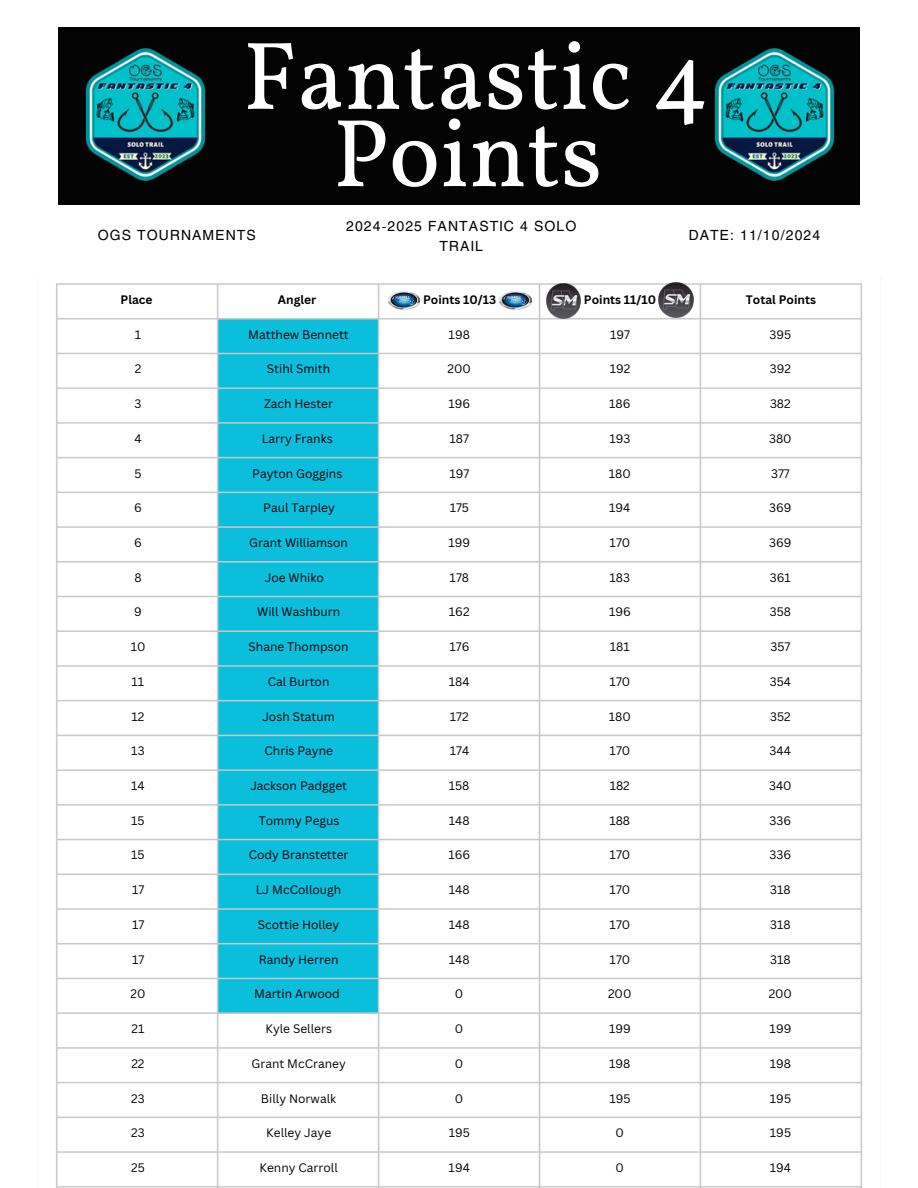
<style>
.page{position:relative;width:918px;height:1188px;background:#fff}
.page>*{position:absolute;margin:0;border:0;box-sizing:border-box;transform-origin:0 0}
.t1{font:96.6px "Vollkorn";color:#fff}
.t2{font:13.8px/20.5px "Helios";letter-spacing:.08em;color:#000;text-align:center}
.t3{font:12px "Canva Sans";color:#000}
.t4{font:700 12px "Canva Sans";color:#000}
</style>
<div class="page">
<div style="left:59px;top:28px;width:800px;height:240px;background:#030303"></div>
<div style="left:59px;top:206px;width:800px;height:62px;background:#fff"></div>
<img style="left:85px;top:48px;width:121px;height:133px">
<img style="left:714px;top:48px;width:121px;height:133px">
<img style="left:56px;top:282px;width:806px;height:906px">
<img style="left:499px;top:284px;width:33px;height:34px">
<img style="left:387px;top:284px;width:34px;height:34px">
<img style="left:659px;top:283px;width:35px;height:35px">
<img style="left:546px;top:284px;width:35px;height:35px">
<h1 class="t1" style="left:243px;top:17px;width:468px">Fantastic 4</h1>
<h2 class="t1" style="left:333px;top:94px;width:271px">Points</h2>
<h2 class="t2" style="left:346px;top:215px;width:232px">2024-2025 FANTASTIC 4 SOLO<br>TRAIL</h2>
<p class="t2" style="left:98px;top:225px;width:160px">OGS TOURNAMENTS</p>
<h2 class="t2" style="left:689px;top:225px;width:133px">DATE: 11/10/2024</h2>
<h3 class="t4" style="left:121px;top:292px;width:33px">Place</h3>
<p class="t3" style="left:135px;top:326px;width:8px">1</p>
<p class="t3" style="left:135px;top:361px;width:8px">2</p>
<p class="t3" style="left:134px;top:395px;width:8px">3</p>
<p class="t3" style="left:134px;top:430px;width:9px">4</p>
<p class="t3" style="left:134px;top:465px;width:9px">5</p>
<p class="t3" style="left:134px;top:499px;width:9px">6</p>
<p class="t3" style="left:134px;top:534px;width:9px">6</p>
<p class="t3" style="left:134px;top:569px;width:9px">8</p>
<p class="t3" style="left:134px;top:604px;width:9px">9</p>
<p class="t3" style="left:131px;top:638px;width:16px">10</p>
<p class="t3" style="left:132px;top:673px;width:14px">11</p>
<p class="t3" style="left:131px;top:708px;width:14px">12</p>
<p class="t3" style="left:131px;top:743px;width:15px">13</p>
<p class="t3" style="left:131px;top:777px;width:15px">14</p>
<p class="t3" style="left:131px;top:812px;width:15px">15</p>
<p class="t3" style="left:131px;top:847px;width:15px">15</p>
<p class="t3" style="left:132px;top:881px;width:14px">17</p>
<p class="t3" style="left:132px;top:916px;width:14px">17</p>
<p class="t3" style="left:132px;top:951px;width:14px">17</p>
<p class="t3" style="left:130px;top:986px;width:16px">20</p>
<p class="t3" style="left:131px;top:1020px;width:14px">21</p>
<p class="t3" style="left:131px;top:1055px;width:15px">22</p>
<p class="t3" style="left:131px;top:1090px;width:15px">23</p>
<p class="t3" style="left:131px;top:1124px;width:15px">23</p>
<p class="t3" style="left:131px;top:1159px;width:15px">25</p>
<h3 class="t4" style="left:278px;top:292px;width:40px">Angler</h3>
<p class="t3" style="left:248px;top:326px;width:102px">Matthew Bennett</p>
<p class="t3" style="left:267px;top:361px;width:65px">Stihl Smith</p>
<p class="t3" style="left:264px;top:395px;width:71px">Zach Hester</p>
<p class="t3" style="left:262px;top:430px;width:72px">Larry Franks</p>
<p class="t3" style="left:252px;top:465px;width:91px">Payton Goggins</p>
<p class="t3" style="left:263px;top:499px;width:73px">Paul Tarpley</p>
<p class="t3" style="left:249px;top:534px;width:100px">Grant Williamson</p>
<p class="t3" style="left:265px;top:569px;width:60px">Joe Whiko</p>
<p class="t3" style="left:257px;top:604px;width:84px">Will Washburn</p>
<p class="t3" style="left:249px;top:638px;width:101px">Shane Thompson</p>
<p class="t3" style="left:268px;top:673px;width:63px">Cal Burton</p>
<p class="t3" style="left:262px;top:708px;width:74px">Josh Statum</p>
<p class="t3" style="left:265px;top:743px;width:70px">Chris Payne</p>
<p class="t3" style="left:250px;top:777px;width:98px">Jackson Padgget</p>
<p class="t3" style="left:259px;top:812px;width:82px">Tommy Pegus</p>
<p class="t3" style="left:249px;top:847px;width:101px">Cody Branstetter</p>
<p class="t3" style="left:256px;top:881px;width:87px">LJ McCollough</p>
<p class="t3" style="left:258px;top:916px;width:83px">Scottie Holley</p>
<p class="t3" style="left:259px;top:951px;width:81px">Randy Herren</p>
<p class="t3" style="left:254px;top:986px;width:87px">Martin Arwood</p>
<p class="t3" style="left:265px;top:1020px;width:68px">Kyle Sellers</p>
<p class="t3" style="left:252px;top:1055px;width:96px">Grant McCraney</p>
<p class="t3" style="left:261px;top:1090px;width:77px">Billy Norwalk</p>
<p class="t3" style="left:266px;top:1124px;width:66px">Kelley Jaye</p>
<p class="t3" style="left:260px;top:1159px;width:80px">Kenny Carroll</p>
<h3 class="t4" style="left:423px;top:292px;width:75px">Points 10/13</h3>
<p class="t3" style="left:449px;top:326px;width:23px">198</p>
<p class="t3" style="left:447px;top:361px;width:25px">200</p>
<p class="t3" style="left:448px;top:395px;width:23px">196</p>
<p class="t3" style="left:450px;top:430px;width:21px">187</p>
<p class="t3" style="left:449px;top:465px;width:21px">197</p>
<p class="t3" style="left:450px;top:499px;width:21px">175</p>
<p class="t3" style="left:448px;top:534px;width:23px">199</p>
<p class="t3" style="left:450px;top:569px;width:21px">178</p>
<p class="t3" style="left:449px;top:604px;width:22px">162</p>
<p class="t3" style="left:449px;top:638px;width:21px">176</p>
<p class="t3" style="left:449px;top:673px;width:22px">184</p>
<p class="t3" style="left:450px;top:708px;width:20px">172</p>
<p class="t3" style="left:450px;top:743px;width:21px">174</p>
<p class="t3" style="left:449px;top:777px;width:22px">158</p>
<p class="t3" style="left:449px;top:812px;width:22px">148</p>
<p class="t3" style="left:448px;top:847px;width:23px">166</p>
<p class="t3" style="left:449px;top:881px;width:22px">148</p>
<p class="t3" style="left:449px;top:916px;width:22px">148</p>
<p class="t3" style="left:449px;top:951px;width:22px">148</p>
<p class="t3" style="left:455px;top:986px;width:10px">0</p>
<p class="t3" style="left:455px;top:1020px;width:10px">0</p>
<p class="t3" style="left:455px;top:1055px;width:10px">0</p>
<p class="t3" style="left:455px;top:1090px;width:10px">0</p>
<p class="t3" style="left:449px;top:1124px;width:23px">195</p>
<p class="t3" style="left:449px;top:1159px;width:23px">194</p>
<p class="t4" style="left:584px;top:292px;width:74px">Points 11/10</p>
<p class="t3" style="left:610px;top:326px;width:21px">197</p>
<p class="t3" style="left:610px;top:361px;width:22px">192</p>
<p class="t3" style="left:609px;top:395px;width:23px">186</p>
<h3 class="t3" style="left:610px;top:430px;width:23px">193</h3>
<p class="t3" style="left:609px;top:465px;width:24px">180</p>
<p class="t3" style="left:609px;top:499px;width:23px">194</p>
<p class="t3" style="left:610px;top:534px;width:22px">170</p>
<p class="t3" style="left:610px;top:569px;width:22px">183</p>
<p class="t3" style="left:609px;top:604px;width:23px">196</p>
<p class="t3" style="left:610px;top:638px;width:21px">181</p>
<p class="t3" style="left:610px;top:673px;width:22px">170</p>
<p class="t3" style="left:609px;top:708px;width:24px">180</p>
<p class="t3" style="left:610px;top:743px;width:22px">170</p>
<p class="t3" style="left:610px;top:777px;width:22px">182</p>
<p class="t3" style="left:609px;top:812px;width:22px">188</p>
<p class="t3" style="left:610px;top:847px;width:22px">170</p>
<p class="t3" style="left:610px;top:881px;width:22px">170</p>
<p class="t3" style="left:610px;top:916px;width:22px">170</p>
<p class="t3" style="left:610px;top:951px;width:22px">170</p>
<p class="t3" style="left:608px;top:986px;width:25px">200</p>
<p class="t3" style="left:609px;top:1020px;width:23px">199</p>
<p class="t3" style="left:609px;top:1055px;width:23px">198</p>
<p class="t3" style="left:609px;top:1090px;width:23px">195</p>
<p class="t3" style="left:616px;top:1124px;width:10px">0</p>
<p class="t3" style="left:616px;top:1159px;width:10px">0</p>
<h3 class="t4" style="left:746px;top:292px;width:72px">Total Points</h3>
<p class="t3" style="left:770px;top:326px;width:23px">395</p>
<p class="t3" style="left:770px;top:361px;width:23px">392</p>
<p class="t3" style="left:770px;top:395px;width:22px">382</p>
<p class="t3" style="left:769px;top:430px;width:24px">380</p>
<p class="t3" style="left:771px;top:465px;width:20px">377</p>
<p class="t3" style="left:769px;top:499px;width:24px">369</p>
<p class="t3" style="left:769px;top:534px;width:24px">369</p>
<p class="t3" style="left:770px;top:569px;width:23px">361</p>
<p class="t3" style="left:770px;top:604px;width:23px">358</p>
<p class="t3" style="left:771px;top:638px;width:21px">357</p>
<p class="t3" style="left:770px;top:673px;width:23px">354</p>
<p class="t3" style="left:770px;top:708px;width:22px">352</p>
<p class="t3" style="left:770px;top:743px;width:23px">344</p>
<p class="t3" style="left:769px;top:777px;width:24px">340</p>
<p class="t3" style="left:770px;top:812px;width:23px">336</p>
<p class="t3" style="left:770px;top:847px;width:23px">336</p>
<p class="t3" style="left:770px;top:881px;width:22px">318</p>
<p class="t3" style="left:770px;top:916px;width:22px">318</p>
<p class="t3" style="left:770px;top:951px;width:22px">318</p>
<p class="t3" style="left:769px;top:986px;width:25px">200</p>
<p class="t3" style="left:770px;top:1020px;width:23px">199</p>
<p class="t3" style="left:770px;top:1055px;width:23px">198</p>
<p class="t3" style="left:770px;top:1090px;width:23px">195</p>
<p class="t3" style="left:770px;top:1124px;width:23px">195</p>
<p class="t3" style="left:770px;top:1159px;width:23px">194</p>
</div>
